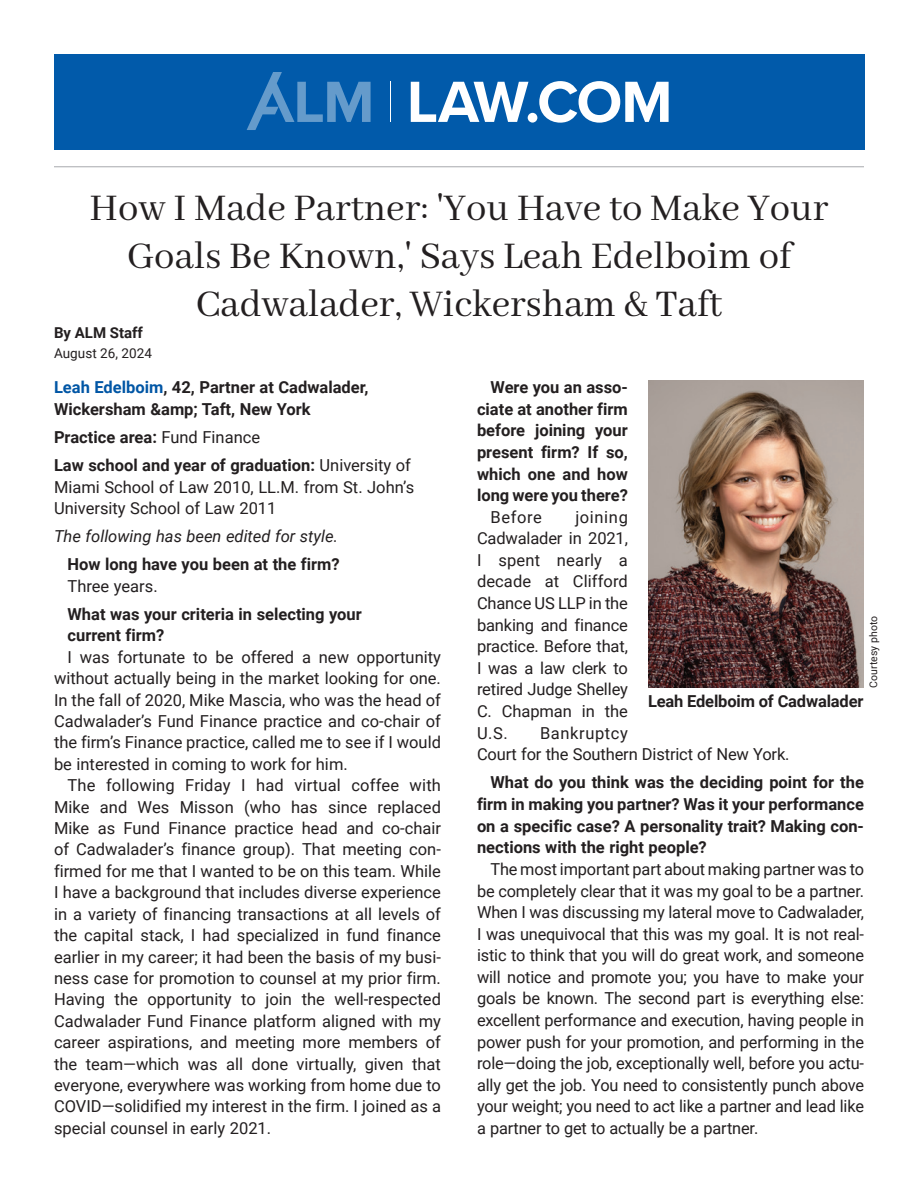
<style>
.page{position:relative;width:918px;height:1188px;background:#fff}
.page>*{position:absolute;margin:0;border:0;box-sizing:border-box;transform-origin:0 0}
.t1{font:42px/48px "Abhaya Libre";color:#231f20;text-align:center}
.t2{font:16.5px/21.6px "Roboto";color:#231f20;text-align:justify}
.t3{font:700 16.5px/21.6px "Roboto";color:#231f20}
.t4{font:italic 16.5px "Roboto";color:#231f20}
.t5{font:700 15px "Roboto";color:#231f20}
.t6{font:13.5px "Roboto";letter-spacing:.005em;color:#231f20}
.t7{font:10.5px "Roboto";color:#231f20}
.s1{color:#0156a5}
.s2{font-weight:400}
</style>
<div class="page">
<hr style="left:54px;top:167px;width:810px;height:1px;background:#a8a9ad">
<div style="left:54px;top:55px;width:810px;height:95px;background:#015aaa"></div>
<hr style="left:391px;top:82px;width:1px;height:40px;background:#fff">
<svg style="left:247px;top:73px;width:124px;height:57px"></svg>
<svg style="left:411px;top:82px;width:117px;height:40px"></svg>
<div style="left:528px;top:113px;width:9px;height:10px;background:#fff;border-radius:50%"></div>
<svg style="left:539px;top:81px;width:130px;height:42px"></svg>
<img style="left:648px;top:381px;width:216px;height:307px">
<h1 class="t1" style="left:90px;top:185px;width:740px">How I Made Partner: 'You Have to Make Your<br>Goals Be Known,' Says Leah Edelboim of<br>Cadwalader, Wickersham &amp; Taft</h1>
<p class="t5" style="left:54px;top:322px;width:91px">By ALM Staff</p>
<p class="t6" style="left:54px;top:343px;width:100px">August 26, 2024</p>
<p class="t3" style="left:54px;top:376px;width:316px"><span class="s1">Leah Edelboim</span>, 42, Partner at Cadwalader,<br>Wickersham &amp;amp; Taft, New York</p>
<p class="t3" style="left:54px;top:422px;width:358px;line-height:28.2px">Practice area: <span class="s2">Fund Finance<br></span>Law school and year of graduation: <span class="s2">University of</span></p>
<p class="t2" style="left:54px;top:475px;width:362px">Miami School of Law 2010, LL.M. from St. John’s<br>University School of Law 2011</p>
<p class="t4" style="left:54px;top:525px;width:285px">The following has been edited for style.</p>
<p class="t3" style="left:67px;top:553px;width:274px">How long have you been at the firm?</p>
<p class="t2" style="left:67px;top:574px;width:92px">Three years.</p>
<p class="t3" style="left:67px;top:603px;width:296px">What was your criteria in selecting your current firm?</p>
<p class="t2" style="left:54px;top:646px;width:389px;text-indent:13px">I was fortunate to be offered a new opportunity without actually being in the market looking for one.<br>In the fall of 2020, Mike Mascia, who was the head of Cadwalader’s Fund Finance practice and co-chair of the firm’s Finance practice, called me to see if I would be interested in coming to work for him.</p>
<p class="t2" style="left:54px;top:774px;width:389px;text-indent:13px">The following Friday I had virtual coffee with Mike and Wes Misson (who has since replaced Mike as Fund Finance practice head and co-chair of Cadwalader’s finance group). That meeting con&shy;firmed for me that I wanted to be on this team. While I have a background that includes diverse experience in a variety of financing transactions at all levels of the capital stack, I had specialized in fund finance earlier in my career; it had been the basis of my busi&shy;ness case for promotion to counsel at my prior firm.<br>Having the opportunity to join the well-respected Cadwalader Fund Finance platform aligned with my career aspirations, and meeting more members of the team—which was all done virtually, given that everyone, everywhere was working from home due to COVID—solidified my interest in the firm. I joined as a special counsel in early 2021.</p>
<p class="t3" style="left:477px;top:376px;width:152px;text-align:justify;text-indent:13px">Were you an asso&shy;ciate at another firm before joining your present firm? If so, which one and how long were you there?</p>
<p class="t2" style="left:491px;top:505px;width:53px">Before</p>
<p class="t2" style="left:477px;top:505px;width:152px;text-indent:98px">joining Cadwalader in 2021, I spent nearly a decade at Clifford Chance US LLP in the banking and finance practice. Before that, I was a law clerk to retired Judge Shelley C. Chapman in the U.S.</p>
<p class="t7" style="left:866px;top:688px;width:73px;rotate:-90deg">Courtesy photo</p>
<p class="t3" style="left:648px;top:690px;width:217px">Leah Edelboim of Cadwalader</p>
<p class="t2" style="left:477px;top:721px;width:314px;text-indent:63px">Bankruptcy<br>Court for the Southern District of New York.</p>
<p class="t3" style="left:477px;top:771px;width:389px;text-align:justify;text-indent:13px">What do you think was the deciding point for the firm in making you partner? Was it your performance on a specific case? A personality trait? Making con&shy;nections with the right people?</p>
<p class="t2" style="left:477px;top:858px;width:389px;text-indent:14px">The most important part about making partner was to be completely clear that it was my goal to be a partner.<br>When I was discussing my lateral move to Cadwalader, I was unequivocal that this was my goal. It is not real&shy;istic to think that you will do great work, and someone will notice and promote you; you have to make your goals be known. The second part is everything else: excellent performance and execution, having people in power push for your promotion, and performing in the role—doing the job, exceptionally well, before you actu&shy;ally get the job. You need to consistently punch above your weight; you need to act like a partner and lead like a partner to get to actually be a partner.</p>
</div>
